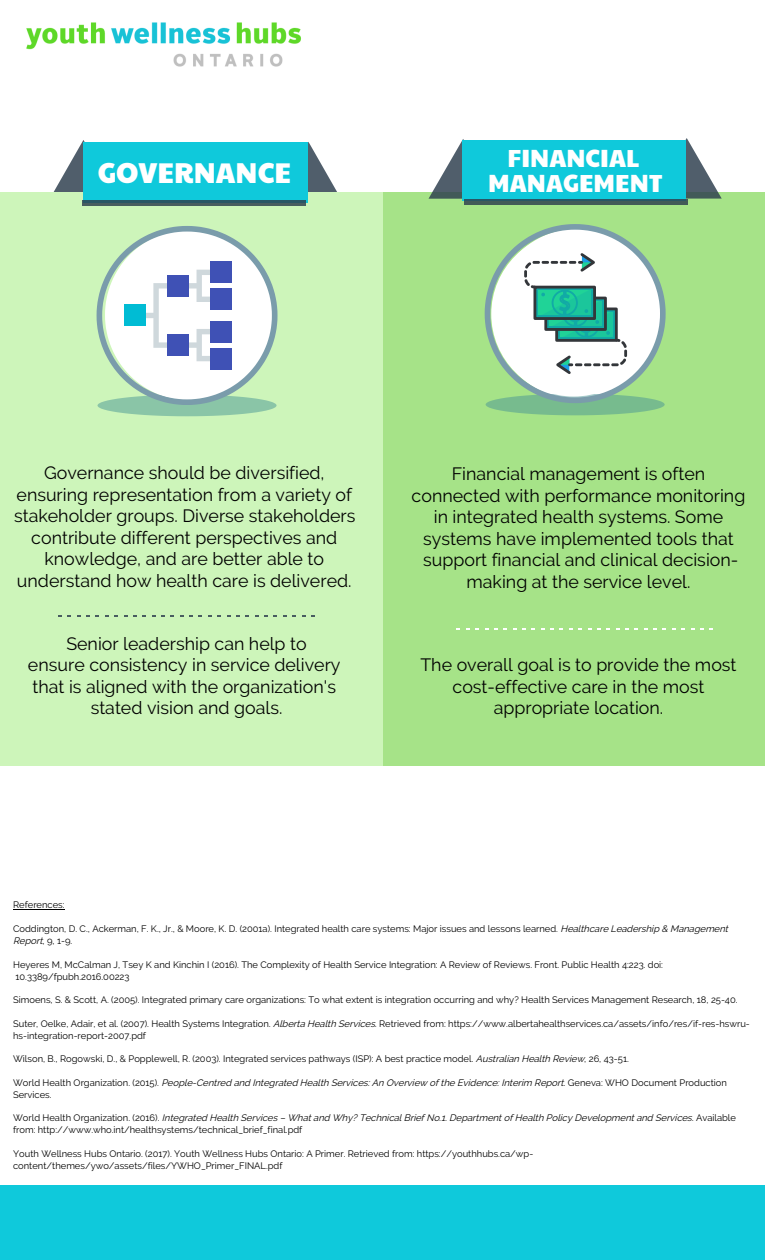
<style>
.page{position:relative;width:765px;height:1260px;background:#fff}
.page>*{position:absolute;margin:0;border:0;box-sizing:border-box;transform-origin:0 0}
.t1{font:28.12px "Paytone One";color:#fff}
.t2{font:24.38px/25.2px "Paytone One";color:#fff;text-align:center}
.t3{font:17.75px/21.5px "Raleway";color:#000;text-align:center}
.t4{font:9.38px/12.2px "Raleway";color:#000}
.t5{font:italic 9.38px/12.2px "Raleway";color:#000}
.s1{font-style:italic}
.s2{font-style:normal}
</style>
<div class="page">
<svg style="left:53px;top:140px;width:32px;height:52px"></svg>
<svg style="left:308px;top:142px;width:29px;height:50px"></svg>
<div style="left:0;top:192px;width:383px;height:574px;background:#cdf5ba"></div>
<div style="left:83px;top:142px;width:225px;height:60px;background:#0fc9db"></div>
<div style="left:83px;top:201px;width:223px;height:5px;background:#2f404f;opacity:.84"></div>
<div style="left:383px;top:192px;width:382px;height:574px;background:#a6e388"></div>
<svg style="left:58px;top:615px;width:13px;height:2px"></svg>
<svg style="left:77px;top:615px;width:13px;height:2px"></svg>
<svg style="left:105px;top:615px;width:13px;height:2px"></svg>
<svg style="left:133px;top:615px;width:13px;height:2px"></svg>
<svg style="left:152px;top:615px;width:13px;height:2px"></svg>
<svg style="left:180px;top:615px;width:13px;height:2px"></svg>
<svg style="left:208px;top:615px;width:13px;height:2px"></svg>
<svg style="left:236px;top:615px;width:13px;height:2px"></svg>
<svg style="left:255px;top:615px;width:13px;height:2px"></svg>
<svg style="left:283px;top:615px;width:13px;height:2px"></svg>
<img style="left:26px;top:22px;width:275px;height:45px">
<svg style="left:429px;top:139px;width:35px;height:60px"></svg>
<svg style="left:685px;top:138px;width:37px;height:61px"></svg>
<div style="left:462px;top:140px;width:223px;height:61px;background:#0fc9db"></div>
<div style="left:464px;top:200px;width:223px;height:5px;background:#425a58"></div>
<div style="left:0;top:1185px;width:765px;height:75px;background:#0fc9db"></div>
<hr style="left:13px;top:909px;width:52px;height:1px;background:#000">
<svg style="left:485px;top:224px;width:181px;height:191px"></svg>
<svg style="left:97px;top:226px;width:181px;height:190px"></svg>
<div style="left:124px;top:305px;width:21px;height:21px;background:#00bcd4"></div>
<div style="left:210px;top:289px;width:22px;height:21px;background:#3f51b5"></div>
<div style="left:210px;top:262px;width:22px;height:21px;background:#3f51b5"></div>
<div style="left:167px;top:275px;width:21px;height:22px;background:#3f51b5"></div>
<div style="left:167px;top:334px;width:21px;height:22px;background:#3f51b5"></div>
<div style="left:210px;top:348px;width:22px;height:21px;background:#3f51b5"></div>
<div style="left:210px;top:321px;width:22px;height:21px;background:#3f51b5"></div>
<svg style="left:466px;top:628px;width:13px;height:2px"></svg>
<svg style="left:494px;top:628px;width:13px;height:2px"></svg>
<svg style="left:513px;top:628px;width:22px;height:2px"></svg>
<svg style="left:541px;top:628px;width:13px;height:2px"></svg>
<svg style="left:569px;top:628px;width:13px;height:2px"></svg>
<svg style="left:597px;top:628px;width:13px;height:2px"></svg>
<svg style="left:616px;top:628px;width:13px;height:2px"></svg>
<svg style="left:644px;top:628px;width:13px;height:2px"></svg>
<svg style="left:672px;top:628px;width:13px;height:2px"></svg>
<svg style="left:700px;top:628px;width:12px;height:2px"></svg>
<h1 class="t1" style="left:98px;top:147px;width:195px">GOVERNANCE</h1>
<h2 class="t2" style="left:488px;top:143px;width:176px">FINANCIAL<br>MANAGEMENT</h2>
<p class="t3" style="left:14px;top:462px;width:343px">Governance should be diversified, ensuring representation from a variety of stakeholder groups. Diverse stakeholders contribute different perspectives and knowledge, and are better able to understand how health care is delivered.</p>
<h3 class="t3" style="left:28px;top:633px;width:314px">Senior leadership can help to<br>ensure consistency in service delivery that is aligned with the organization's stated vision and goals.</h3>
<h3 class="t3" style="left:412px;top:463px;width:335px">Financial management is often connected with performance monitoring in integrated health systems. Some systems have implemented tools that support financial and clinical decision&shy;making at the service level.</h3>
<h3 class="t3" style="left:420px;top:654px;width:318px">The overall goal is to provide the most cost-effective care in the most appropriate location.</h3>
<p class="t4" style="left:13px;top:899px;width:53px">References:</p>
<p class="t4" style="left:13px;top:922px;width:719px">Coddington, D. C., Ackerman, F. K., Jr., &amp; Moore, K. D. (2001a). Integrated health care systems: Major issues and lessons learned. <span class="s1">Healthcare Leadership &amp; Management<br>Report</span>, 9 , 1 - 9 .</p>
<p class="t4" style="left:13px;top:958px;width:651px">Heyeres M, McCalman J, Tsey K and Kinchin I (2016). The Complexity of Health Service Integration: A Review of Reviews. Front. Public Health 4:223. doi:<br>10.3389/fpubh.2016.00223</p>
<p class="t4" style="left:13px;top:994px;width:726px">Simoens, S. &amp; Scott, A. (2005). Integrated primary care organizations: To what extent is integration occurring and why? Health Services Management Research, 18, 25-40.</p>
<p class="t4" style="left:13px;top:1017px;width:738px">Suter, Oelke, Adair, et al. (2007). Health Systems Integration<span class="s1">.Alberta Health Services.</span>Retrieved from: https://www.albertahealthservices.ca/assets/info/res/if-res-hswru&shy;hs-integration-report-2007.pdf</p>
<p class="t4" style="left:13px;top:1053px;width:617px">Wilson, B., Rogowski, D., &amp; Popplewell, R. (2003). Integrated services pathways (ISP): A best practice model. <span class="s1">Australian Health Review</span>, 26, 43-51.</p>
<p class="t5" style="left:13px;top:1076px;width:715px"><span class="s2">W o r l d H e a l t h O r g a n i z a t i o n . ( 2 0 1 5 ) .</span> People-Centred and Integrated Health Services:An Overview ofthe Evidence:Interim Report.<span class="s2">G e n e v a : W H O D o c u m e n t P r o d u c t i o n<br>Services.</span></p>
<p class="t4" style="left:13px;top:1112px;width:724px">W o r l d H e a l t h O r g a n i z a t i o n . ( 2 0 1 6 ) . <span class="s1">Integrated Health Services– Whatand Why?TechnicalBriefNo.1.DepartmentofHealth Policy Developmentand Services.</span>A v a i l a b l e from: http://www.who.int/healthsystems/technical_brief_final.pdf</p>
<p class="t4" style="left:13px;top:1147px;width:522px">Youth Wellness Hubs Ontario. (2017). Youth Wellness Hubs Ontario: A Primer. Retrieved from: https://youthhubs.ca/wp&shy;content/themes/ywo/assets/files/YWHO_Primer_FINAL.pdf</p>
</div>
